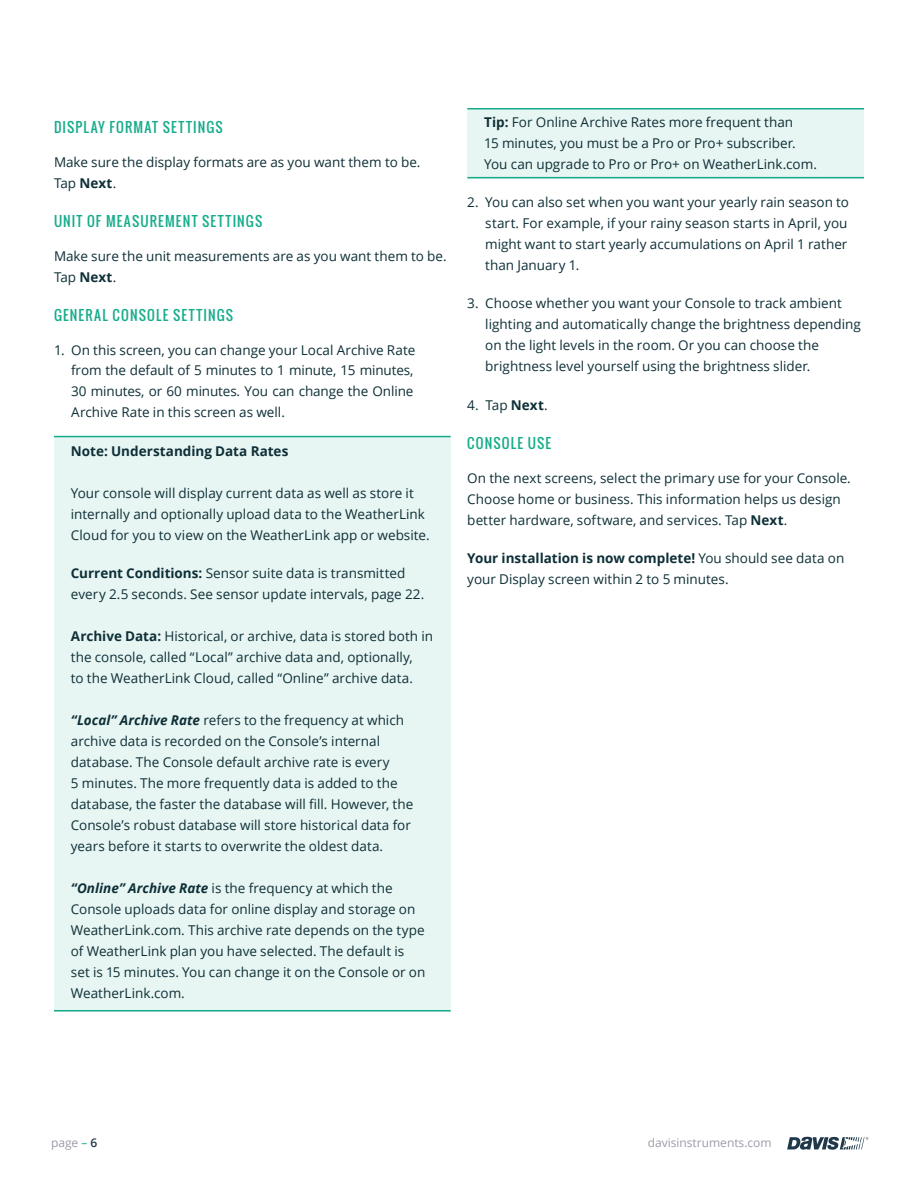
<style>
.page{position:relative;width:918px;height:1188px;background:#fff}
.page>*{position:absolute;margin:0;border:0;box-sizing:border-box;transform-origin:0 0}
.t1{font:13.5px/21px "Open Sans";color:#0e2f37}
.t2{font:13.5px "Oswald";letter-spacing:.09em;color:#16ac8b}
.t3{font:700 13.5px "Open Sans";color:#0e2f37}
.t4{font:12px "Open Sans";color:#9a9da8}
.s1{font-weight:700}
.s2{font-weight:700;font-style:italic}
.s3{color:#15ab8a}
.s4{font-weight:600;color:#1e384a}
</style>
<div class="page">
<svg style="left:787px;top:1137px;width:81px;height:13px"></svg>
<div style="left:54px;top:437px;width:397px;height:574px;background:#e8f6f3"></div>
<hr style="left:54px;top:436px;width:397px;height:1px;background:#15ab8a">
<hr style="left:54px;top:1010px;width:397px;height:1px;background:#15ab8a">
<div style="left:467px;top:108px;width:397px;height:70px;background:#e8f6f3"></div>
<hr style="left:467px;top:108px;width:397px;height:2px;background:#15ab8a">
<hr style="left:467px;top:177px;width:397px;height:1px;background:#15ab8a">
<p class="t2" style="left:54px;top:117px;width:170px">DISPLAY FORMAT SETTINGS</p>
<p class="t1" style="left:54px;top:151px;width:368px">Make sure the display formats are as you want them to be.<br>Tap <span class="s1">Next</span>.</p>
<p class="t2" style="left:54px;top:211px;width:210px">UNIT OF MEASUREMENT SETTINGS</p>
<p class="t1" style="left:54px;top:245px;width:394px">Make sure the unit measurements are as you want them to be.<br>Tap <span class="s1">Next</span>.</p>
<p class="t2" style="left:54px;top:305px;width:181px">GENERAL CONSOLE SETTINGS</p>
<p class="t1" style="left:71px;top:339px;width:346px;text-indent:-17px">1. On this screen, you can change your Local Archive Rate from the default of 5 minutes to 1 minute, 15 minutes, 30 minutes, or 60 minutes. You can change the Online Archive Rate in this screen as well.</p>
<p class="t3" style="left:71px;top:441px;width:219px">Note: Understanding Data Rates</p>
<p class="t1" style="left:71px;top:482px;width:360px">Your console will display current data as well as store it internally and optionally upload data to the WeatherLink<br>Cloud for you to view on the WeatherLink app or website.</p>
<p class="t1" style="left:71px;top:562px;width:355px"><span class="s1">Current Conditions:</span> Sensor suite data is transmitted every 2.5 seconds. See sensor update intervals, page 22.</p>
<p class="t1" style="left:71px;top:625px;width:364px"><span class="s1">Archive Data:</span> Historical, or archive, data is stored both in the console, called “Local” archive data and, optionally,<br>to the WeatherLink Cloud, called “Online” archive data.</p>
<p class="t1" style="left:71px;top:709px;width:344px"><span class="s2">“Local” Archive Rate</span> refers to the frequency at which archive data is recorded on the Console’s internal database. The Console default archive rate is every<br>5 minutes. The more frequently data is added to the database, the faster the database will fill. However, the Console’s robust database will store historical data for years before it starts to overwrite the oldest data.</p>
<p class="t1" style="left:71px;top:877px;width:356px"><span class="s2">“Online” Archive Rate</span> is the frequency at which the Console uploads data for online display and storage on WeatherLink.com. This archive rate depends on the type of WeatherLink plan you have selected. The default is set is 15 minutes. You can change it on the Console or on WeatherLink.com.</p>
<p class="t1" style="left:484px;top:111px;width:334px"><span class="s1">Tip:</span> For Online Archive Rates more frequent than<br>15 minutes, you must be a Pro or Pro+ subscriber.<br>You can upgrade to Pro or Pro+ on WeatherLink.com.</p>
<p class="t1" style="left:485px;top:191px;width:365px;text-indent:-18px">2. You can also set when you want your yearly rain season to start. For example, if your rainy season starts in April, you might want to start yearly accumulations on April 1 rather than January 1.</p>
<p class="t1" style="left:485px;top:292px;width:377px;text-indent:-18px">3. Choose whether you want your Console to track ambient lighting and automatically change the brightness depending on the light levels in the room. Or you can choose the brightness level yourself using the brightness slider.</p>
<p class="t1" style="left:467px;top:394px;width:82px">4. Tap <span class="s1">Next</span>.</p>
<p class="t2" style="left:467px;top:433px;width:85px">CONSOLE USE</p>
<p class="t1" style="left:467px;top:467px;width:385px">On the next screens, select the primary use for your Console.<br>Choose home or business. This information helps us design better hardware, software, and services. Tap <span class="s1">Next</span>.</p>
<p class="t1" style="left:467px;top:547px;width:378px"><span class="s1">Your installation is now complete!</span> You should see data on your Display screen within 2 to 5 minutes.</p>
<p class="t4" style="left:51px;top:1135px;width:48px">page <span class="s3">–</span> <span class="s4">6</span></p>
<p class="t4" style="left:648px;top:1135px;width:125px">davisinstruments.com</p>
</div>
